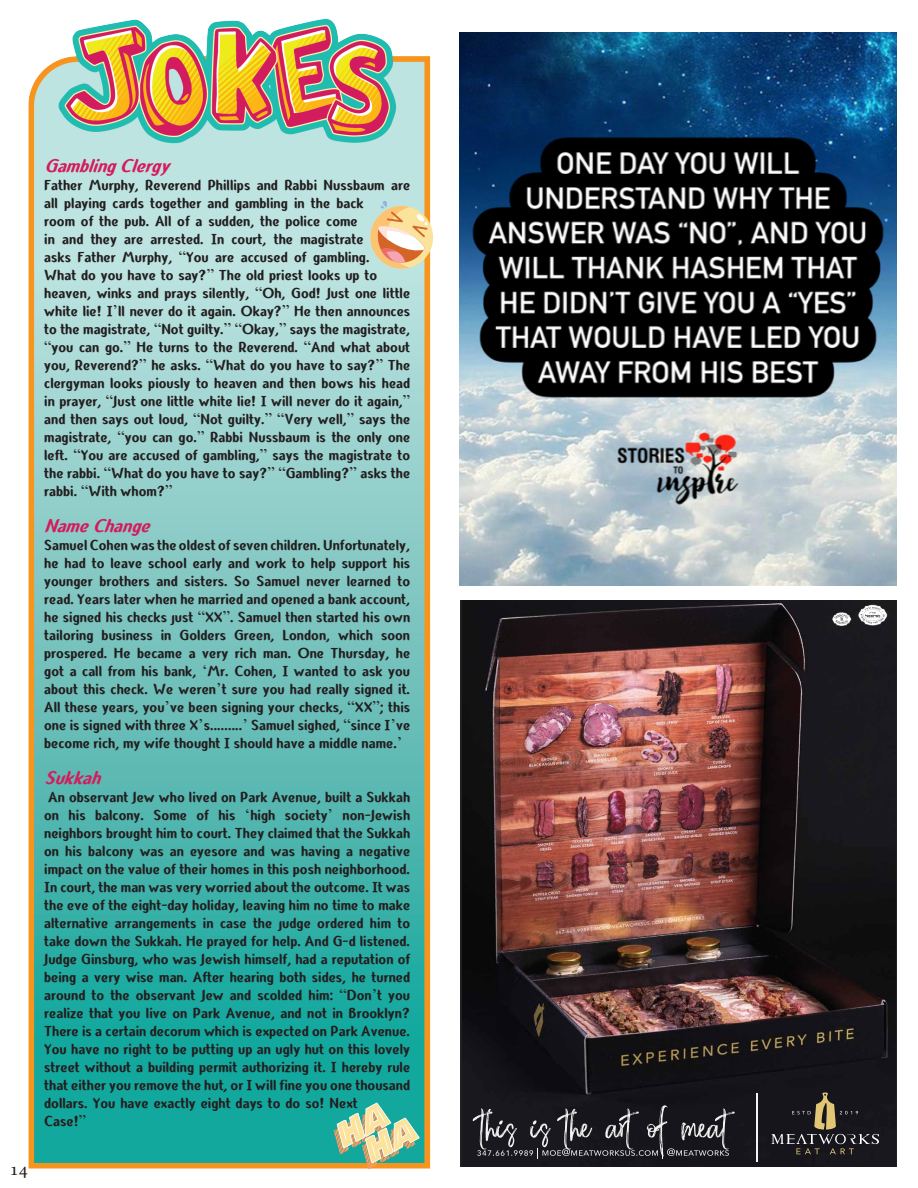
<style>
.page{position:relative;width:918px;height:1188px;background:#fff}
.page>*{position:absolute;margin:0;border:0;box-sizing:border-box;transform-origin:0 0}
.jokes{font:italic 21px "Rimona B";color:#d31c5d}
.t1{font:18px "Adobe Hebrew";color:#231f20}
.jokes-2{font:16.5px/18px "Rimona B";color:#231f20}
</style>
<div class="page">
<img style="left:28px;top:19px;width:436px;height:1151px">
<svg style="left:366px;top:200px;width:72px;height:73px"></svg>
<svg style="left:334px;top:1103px;width:86px;height:66px"></svg>
<img style="left:462px;top:600px;width:433px;height:566px">
<svg style="left:771px;top:1093px;width:110px;height:61px"></svg>
<svg style="left:830px;top:604px;width:61px;height:22px"></svg>
<svg style="left:473px;top:1105px;width:262px;height:53px"></svg>
<hr style="left:756px;top:1093px;width:1px;height:69px;background:#f4f3f2">
<img style="left:459px;top:32px;width:438px;height:554px">
<p class="jokes" style="left:44px;top:154px;width:134px">GamblingClergy</p>
<p class="jokes-2" style="left:44px;top:176px;width:368px">Father Murphy, Reverend Phillips and Rabbi Nussbaum are all playing cards together and gambling in the back<br>room of the pub. All of a sudden, the police come<br>in and they are arrested. In court, the magistrate<br>asks Father Murphy, “You are accused of gambling.<br>What do you have to say?” The old priest looks up to heaven, winks and prays silently, “Oh, God! Just one little white lie! I’ll never do it again. Okay?” He then announces to the magistrate, “Not guilty.” “Okay,” says the magistrate, “you can go.” He turns to the Reverend. “And what about you, Reverend?” he asks. “What do you have to say?” The clergyman looks piously to heaven and then bows his head in prayer, “Just one little white lie! I will never do it again,” and then says out loud, “Not guilty.” “Very well,” says the magistrate, “you can go.” Rabbi Nussbaum is the only one left. “You are accused of gambling,” says the magistrate to the rabbi. “What do you have to say?” “Gambling?” asks the rabbi. “With whom?”</p>
<p class="jokes" style="left:44px;top:514px;width:115px">NameChange</p>
<p class="jokes-2" style="left:44px;top:536px;width:368px;text-align:justify">Samuel Cohen was the oldest of seven children. Unfortunately, he had to leave school early and work to help support his younger brothers and sisters. So Samuel never learned to read. Years later when he married and opened a bank account, he signed his checks just “XX”. Samuel then started his own tailoring business in Golders Green, London, which soon prospered. He became a very rich man. One Thursday, he got a call from his bank, ‘Mr. Cohen, I wanted to ask you about this check. We weren’t sure you had really signed it.<br>All these years, you’ve been signing your checks, “XX”; this one is signed with three X’s.........’ Samuel sighed, “since I’ve become rich, my wife thought I should have a middle name.’</p>
<p class="jokes" style="left:44px;top:766px;width:66px">Sukkah</p>
<p class="jokes-2" style="left:44px;top:788px;width:368px">An observant Jew who lived on Park Avenue, built a Sukkah on his balcony. Some of his ‘high society’ non-Jewish neighbors brought him to court. They claimed that the Sukkah on his balcony was an eyesore and was having a negative impact on the value of their homes in this posh neighborhood.<br>In court, the man was very worried about the outcome. It was the eve of the eight-day holiday, leaving him no time to make alternative arrangements in case the judge ordered him to take down the Sukkah. He prayed for help. And G-d listened.<br>Judge Ginsburg, who was Jewish himself, had a reputation of being a very wise man. After hearing both sides, he turned around to the observant Jew and scolded him: “Don’t you realize that you live on Park Avenue, and not in Brooklyn?<br>There is a certain decorum which is expected on Park Avenue.<br>You have no right to be putting up an ugly hut on this lovely street without a building permit authorizing it. I hereby rule that either you remove the hut, or I will fine you one thousand dollars. You have exactly eight days to do so! Next<br>Case!”</p>
<p class="t1" style="left:10px;top:1159px;width:20px">14</p>
</div>
